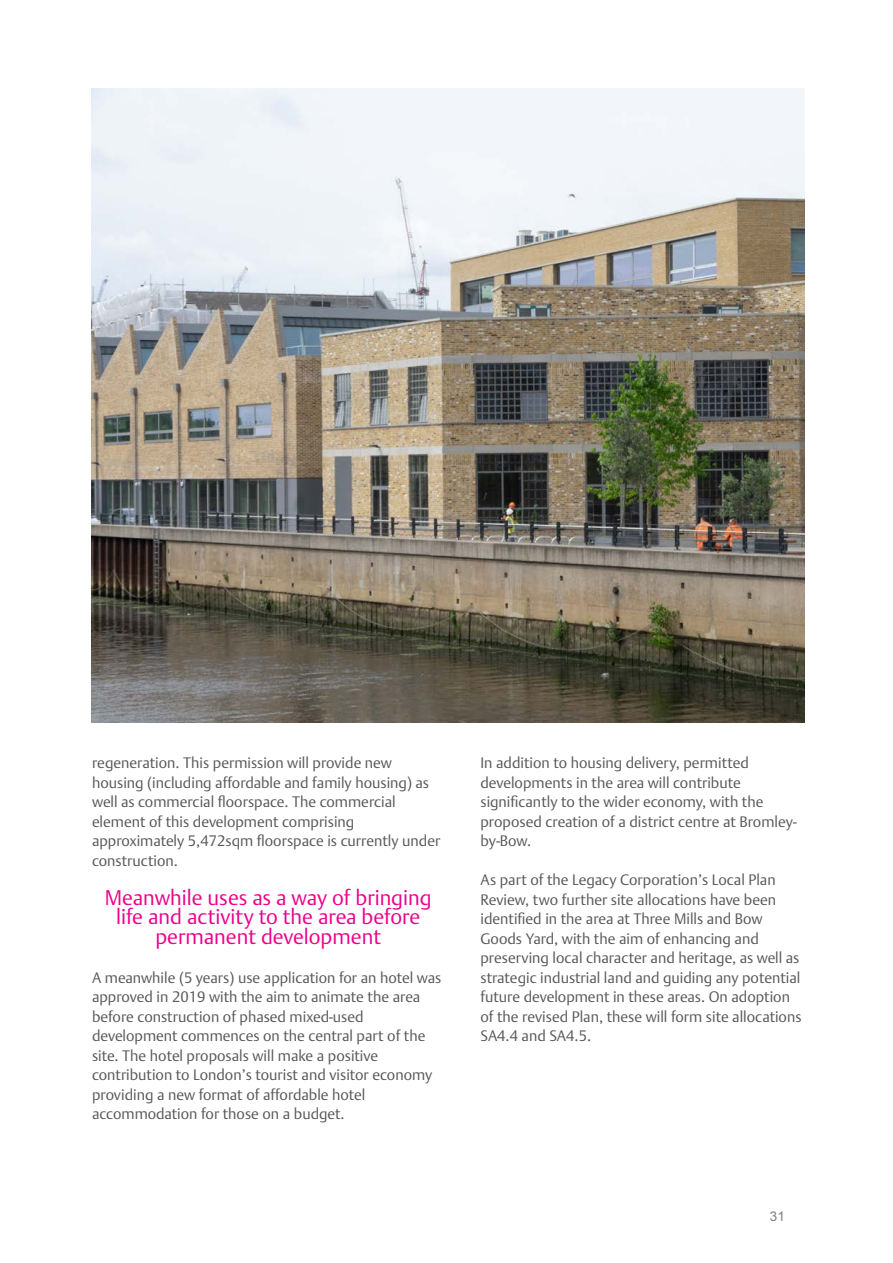
<style>
.page{position:relative;width:893px;height:1263px;background:#fff}
.page>*{position:absolute;margin:0;border:0;box-sizing:border-box;transform-origin:0 0}
.Section_title__green{font:300 21px/19.5px "DTL Argo TOT";color:#ed028c;text-align:center}
.Section_title__green-2{font:300 15px/19.5px "DTL Argo TOT";color:#57585a}
.t1{font:13.5px "Arial";color:#808080}
</style>
<div class="page">
<img style="left:91px;top:88px;width:714px;height:634px">
<p class="Section_title__green-2" style="left:92px;top:753px;width:350px">regeneration. This permission will provide new housing (including affordable and family housing) as well as commercial floorspace. The commercial element of this development comprising approximately 5,472sqm floorspace is currently under construction.</p>
<p class="Section_title__green" style="left:105px;top:888px;width:328px">Meanwhile uses as a way of bringing life and activity to the area before permanent development</p>
<p class="Section_title__green-2" style="left:92px;top:968px;width:351px">A meanwhile (5 years) use application for an hotel was approved in 2019 with the aim to animate the area before construction of phased mixed-used development commences on the central part of the site. The hotel proposals will make a positive contribution to London’s tourist and visitor economy providing a new format of affordable hotel accommodation for those on a budget.</p>
<p class="Section_title__green-2" style="left:480px;top:753px;width:318px">In addition to housing delivery, permitted developments in the area will contribute significantly to the wider economy, with the proposed creation of a district centre at Bromley&shy;by-Bow.</p>
<p class="Section_title__green-2" style="left:480px;top:870px;width:323px">As part of the Legacy Corporation’s Local Plan Review, two further site allocations have been identified in the area at Three Mills and Bow Goods Yard, with the aim of enhancing and preserving local character and heritage, as well as strategic industrial land and guiding any potential future development in these areas. On adoption of the revised Plan, these will form site allocations SA4.4 and SA4.5.</p>
<p class="t1" style="left:770px;top:1207px;width:17px">31</p>
</div>
